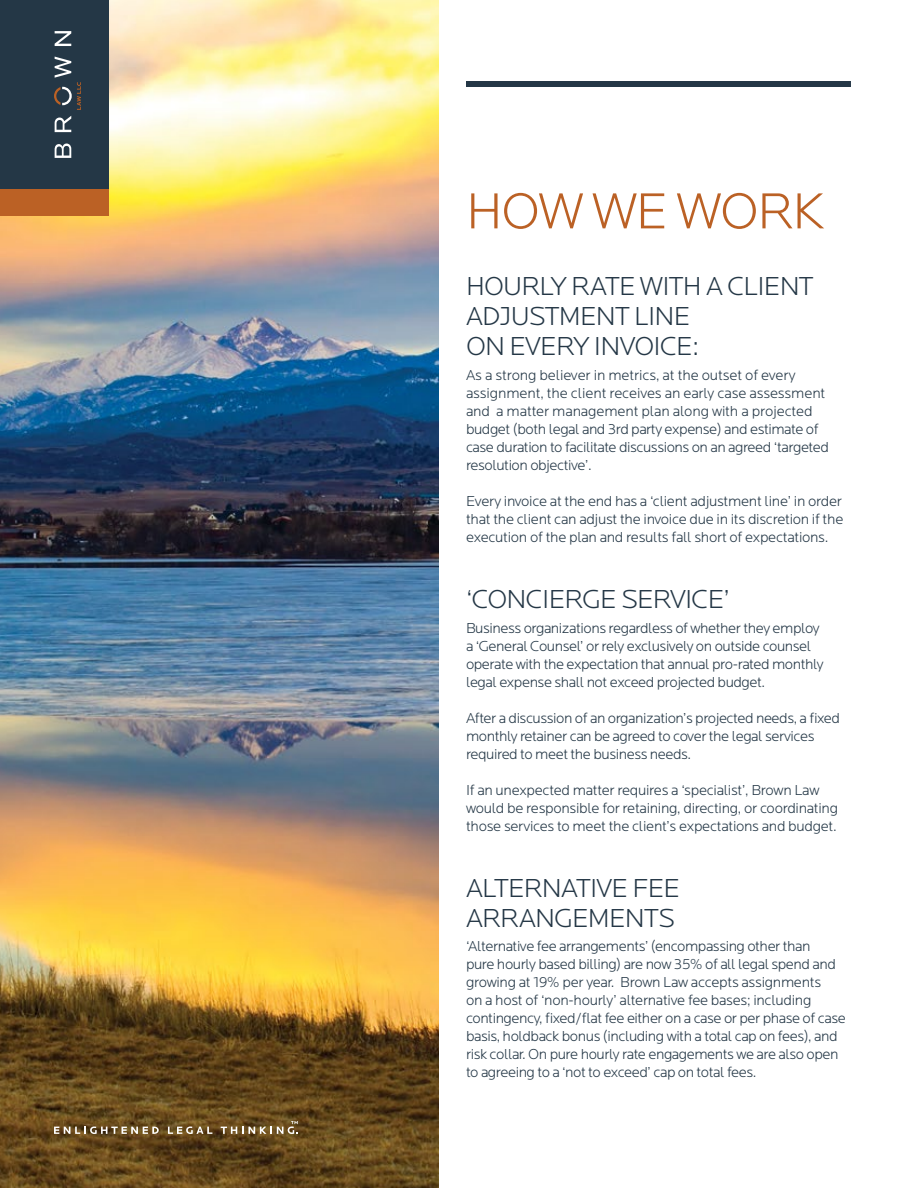
<style>
.page{position:relative;width:905px;height:1188px;background:#fff}
.page>*{position:absolute;margin:0;border:0;box-sizing:border-box;transform-origin:0 0}
.t1{font:300 52.5px "Locator";letter-spacing:-.03em;color:#bb6125}
.t2{font:300 27px/30px "Locator";letter-spacing:-.03em;color:#243746}
.t3{font:300 15px/18px "Locator";letter-spacing:-.03em;color:#243746}
</style>
<div class="page">
<img style="left:0;top:0;width:439px;height:1188px">
<div style="left:466px;top:81px;width:385px;height:6px;background:#243746"></div>
<div style="left:0;top:189px;width:108px;height:27px;background:#bb6125"></div>
<div style="left:0;top:0;width:108px;height:189px;background:#243746"></div>
<svg style="left:55px;top:144px;width:16px;height:14px"></svg>
<svg style="left:55px;top:116px;width:16px;height:16px"></svg>
<svg style="left:55px;top:31px;width:16px;height:15px"></svg>
<svg style="left:54px;top:57px;width:27px;height:53px"></svg>
<svg style="left:54px;top:1126px;width:105px;height:8px"></svg>
<svg style="left:168px;top:1126px;width:44px;height:8px"></svg>
<svg style="left:221px;top:1121px;width:77px;height:13px"></svg>
<h1 class="t1" style="left:466px;top:184px;width:360px">HOW WE WORK</h1>
<h2 class="t2" style="left:466px;top:272px;width:349px">HOURLY RATE WITH A CLIENT<br>ADJUSTMENT LINE<br>ON EVERY INVOICE:</h2>
<p class="t3" style="left:466px;top:366px;width:364px">As a strong believer in metrics, at the outset of every assignment, the client receives an early case assessment and a matter management plan along with a projected budget (both legal and 3rd party expense) and estimate of case duration to facilitate discussions on an agreed ‘targeted resolution objective’.</p>
<p class="t3" style="left:466px;top:492px;width:379px;text-align:justify">Every invoice at the end has a ‘client adjustment line’ in order that the client can adjust the invoice due in its discretion if the execution of the plan and results fall short of expectations.</p>
<h2 class="t2" style="left:466px;top:585px;width:266px">‘CONCIERGE SERVICE’</h2>
<p class="t3" style="left:466px;top:619px;width:359px">Business organizations regardless of whether they employ a ‘General Counsel’ or rely exclusively on outside counsel operate with the expectation that annual pro-rated monthly legal expense shall not exceed projected budget.</p>
<p class="t3" style="left:466px;top:709px;width:375px">After a discussion of an organization’s projected needs, a fixed monthly retainer can be agreed to cover the legal services required to meet the business needs.</p>
<p class="t3" style="left:466px;top:781px;width:373px">If an unexpected matter requires a ‘specialist’, Brown Law would be responsible for retaining, directing, or coordinating those services to meet the client’s expectations and budget.</p>
<h2 class="t2" style="left:466px;top:874px;width:216px">ALTERNATIVE FEE<br>ARRANGEMENTS</h2>
<p class="t3" style="left:466px;top:938px;width:381px">‘Alternative fee arrangements’ (encompassing other than<br>pure hourly based billing) are now 35% of all legal spend and growing at 19% per year. Brown Law accepts assignments<br>on a host of ‘non-hourly’ alternative fee bases; including contingency, fixed/flat fee either on a case or per phase of case basis, holdback bonus (including with a total cap on fees), and risk collar. On pure hourly rate engagements we are also open to agreeing to a ‘not to exceed’ cap on total fees.</p>
</div>
